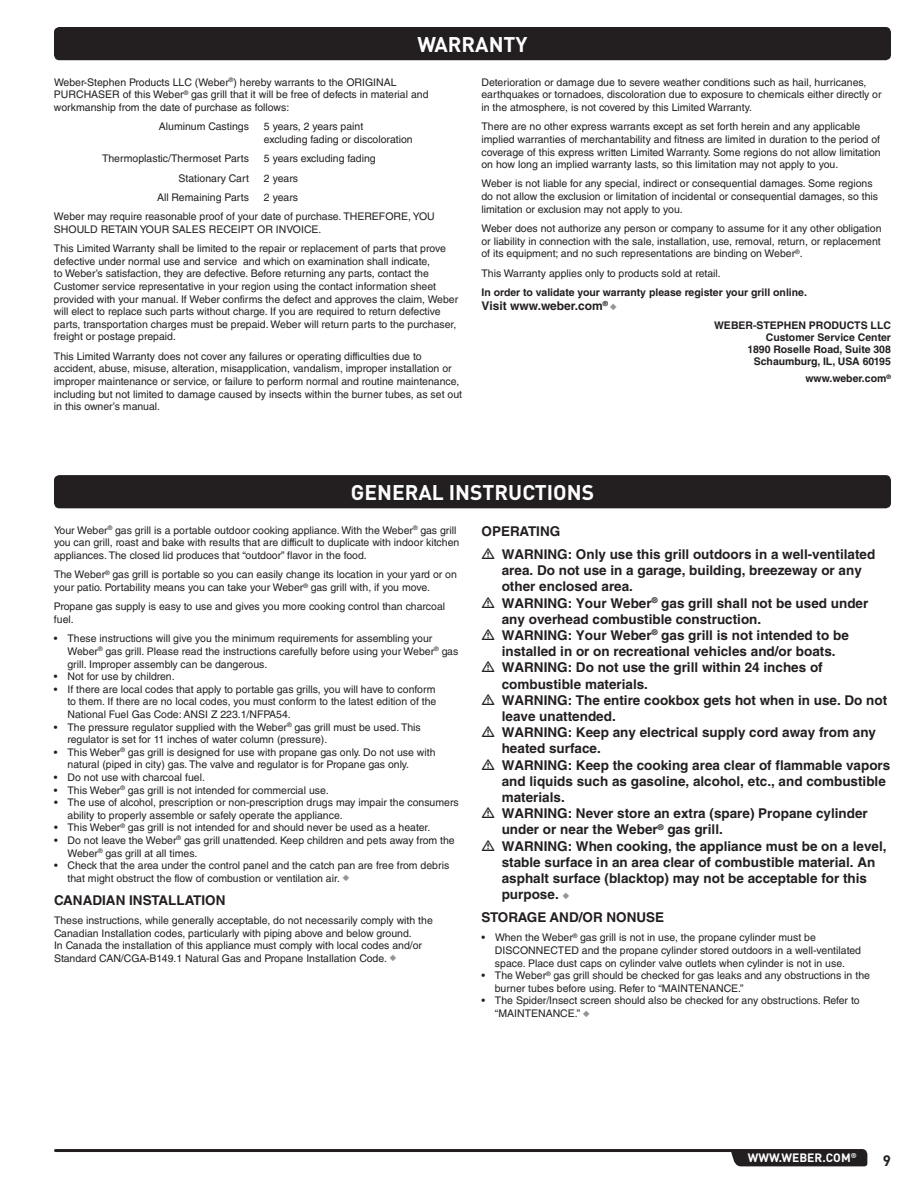
<style>
.page{position:relative;width:918px;height:1188px;background:#fff}
.page>*{position:absolute;margin:0;border:0;box-sizing:border-box;transform-origin:0 0}
.t1{font:21px "DI Nkerned";color:#fff}
.t2{font:15px "DI Nkerned";color:#231f20}
.t3{font:700 13.5px/16.2px "Helvetica LT Std";color:#231f20}
.t4{font:700 12px "Helvetica LT Std";color:#231f20}
.t5{font:12px "DI Nkerned";color:#fff}
.t6{font:10.5px/12.6px "Helvetica LT Std";color:#231f20}
.t7{font:700 10.5px/12px "Helvetica LT Std";color:#231f20;text-align:right}
.s1{color:#939598}
</style>
<div class="page">
<div style="left:54px;top:27px;width:837px;height:33px;background:#231f20;border-radius:5px"></div>
<hr style="left:56px;top:1149px;width:682px;height:3px;background:#231f20">
<div style="left:731px;top:1149px;width:136px;height:17px;background:#231f20"></div>
<div style="left:54px;top:475px;width:837px;height:33px;background:#231f20;border-radius:5px"></div>
<h1 class="t1" style="left:417px;top:31px;width:112px">WARRANTY</h1>
<p class="t6" style="left:54px;top:76px;width:376px">Weber-Stephen Products LLC (Weber<sup>®</sup>) hereby warrants to the ORIGINAL<br>PURCHASER of this Weber<sup>®</sup> gas grill that it will be free of defects in material and workmanship from the date of purchase as follows:</p>
<p class="t6" style="left:159px;top:120px;width:92px">Aluminum Castings</p>
<p class="t6" style="left:264px;top:120px;width:150px">5 years, 2 years paint<br>excluding fading or discoloration</p>
<p class="t6" style="left:102px;top:152px;width:148px">Thermoplastic/Thermoset Parts</p>
<p class="t6" style="left:264px;top:152px;width:113px">5 years excluding fading</p>
<p class="t6" style="left:179px;top:172px;width:72px">Stationary Cart</p>
<p class="t6" style="left:264px;top:172px;width:36px">2 years</p>
<p class="t6" style="left:157px;top:191px;width:93px">All Remaining Parts</p>
<p class="t6" style="left:54px;top:188px;width:382px;line-height:19.4px;text-indent:210px">2 years<br>Weber may require reasonable proof of your date of purchase. THEREFORE, YOU</p>
<p class="t6" style="left:54px;top:220px;width:393px;line-height:19.4px">SHOULD RETAIN YOUR SALES RECEIPT OR INVOICE.<br>This Limited Warranty shall be limited to the repair or replacement of parts that prove</p>
<p class="t6" style="left:54px;top:255px;width:406px">defective under normal use and service and which on examination shall indicate,<br>to Weber’s satisfaction, they are defective. Before returning any parts, contact the Customer service representative in your region using the contact information sheet provided with your manual. If Weber confirms the defect and approves the claim, Weber will elect to replace such parts without charge. If you are required to return defective parts, transportation charges must be prepaid. Weber will return parts to the purchaser, freight or postage prepaid.</p>
<p class="t6" style="left:54px;top:350px;width:410px">This Limited Warranty does not cover any failures or operating difficulties due to accident, abuse, misuse, alteration, misapplication, vandalism, improper installation or improper maintenance or service, or failure to perform normal and routine maintenance, including but not limited to damage caused by insects within the burner tubes, as set out in this owner’s manual.</p>
<p class="t6" style="left:481px;top:76px;width:402px">Deterioration or damage due to severe weather conditions such as hail, hurricanes, earthquakes or tornadoes, discoloration due to exposure to chemicals either directly or in the atmosphere, is not covered by this Limited Warranty.</p>
<p class="t6" style="left:481px;top:120px;width:401px">There are no other express warrants except as set forth herein and any applicable implied warranties of merchantability and fitness are limited in duration to the period of coverage of this express written Limited Warranty. Some regions do not allow limitation on how long an implied warranty lasts, so this limitation may not apply to you.</p>
<p class="t6" style="left:481px;top:177px;width:398px">Weber is not liable for any special, indirect or consequential damages. Some regions do not allow the exclusion or limitation of incidental or consequential damages, so this limitation or exclusion may not apply to you.</p>
<p class="t6" style="left:481px;top:222px;width:402px;text-align:justify">Weber does not authorize any person or company to assume for it any other obligation or liability in connection with the sale, installation, use, removal, return, or replacement of its equipment; and no such representations are binding on Weber<sup>®</sup>.</p>
<p class="t6" style="left:481px;top:267px;width:239px">This Warranty applies only to products sold at retail.</p>
<p class="t7" style="left:481px;top:286px;width:327px">In order to validate your warranty please register your grill online.</p>
<p class="t4" style="left:482px;top:299px;width:137px">Visit www.weber.com<sup>®</sup> <span class="s1">◆</span></p>
<p class="t7" style="left:714px;top:319px;width:178px">WEBER-STEPHEN PRODUCTS LLC<br>Customer Service Center<br>1890 Roselle Road, Suite 308<br>Schaumburg, IL, USA 60195</p>
<p class="t7" style="left:805px;top:373px;width:87px">www.weber.com<sup>®</sup></p>
<h1 class="t1" style="left:351px;top:479px;width:245px">GENERAL INSTRUCTIONS</h1>
<p class="t6" style="left:54px;top:524px;width:407px">Your Weber<sup>®</sup> gas grill is a portable outdoor cooking appliance. With the Weber<sup>®</sup> gas grill you can grill, roast and bake with results that are difficult to duplicate with indoor kitchen appliances. The closed lid produces that “outdoor” flavor in the food.</p>
<p class="t6" style="left:54px;top:568px;width:405px">The Weber<sup>®</sup> gas grill is portable so you can easily change its location in your yard or on your patio. Portability means you can take your Weber<sup>®</sup> gas grill with, if you move.</p>
<p class="t6" style="left:54px;top:600px;width:393px">Propane gas supply is easy to use and gives you more cooking control than charcoal fuel.</p>
<p class="t6" style="left:67px;top:632px;width:392px;text-indent:-14px">• These instructions will give you the minimum requirements for assembling your<br>Weber<sup>®</sup> gas grill. Please read the instructions carefully before using your Weber<sup>®</sup> gas grill. Improper assembly can be dangerous.</p>
<p class="t6" style="left:54px;top:670px;width:122px">• Not for use by children.</p>
<p class="t6" style="left:68px;top:683px;width:370px;text-align:justify;text-indent:-14px">• If there are local codes that apply to portable gas grills, you will have to conform to them. If there are no local codes, you must conform to the latest edition of the National Fuel Gas Code: ANSI Z 223. 1/NFPA54.</p>
<p class="t6" style="left:67px;top:721px;width:355px;text-indent:-13px">• The pressure regulator supplied with the Weber<sup>®</sup> gas grill must be used. This regulator is set for 11 inches of water column (pressure).</p>
<p class="t6" style="left:67px;top:746px;width:370px;text-indent:-14px">• This Weber<sup>®</sup> gas grill is designed for use with propane gas only. Do not use with natural (piped in city) gas. The valve and regulator is for Propane gas only.</p>
<p class="t6" style="left:54px;top:771px;width:153px">• Do not use with charcoal fuel.</p>
<p class="t6" style="left:54px;top:784px;width:274px">• This Weber<sup>®</sup> gas grill is not intended for commercial use.</p>
<p class="t6" style="left:68px;top:796px;width:393px;text-indent:-14px">• The use of alcohol, prescription or non-prescription drugs may impair the consumers ability to properly assemble or safely operate the appliance.</p>
<p class="t6" style="left:54px;top:821px;width:376px">• This Weber<sup>®</sup> gas grill is not intended for and should never be used as a heater.</p>
<p class="t6" style="left:67px;top:834px;width:389px;text-indent:-13px">• Do not leave the Weber<sup>®</sup> gas grill unattended. Keep children and pets away from the<br>Weber<sup>®</sup> gas grill at all times.</p>
<p class="t6" style="left:68px;top:859px;width:383px;text-indent:-14px">• Check that the area under the control panel and the catch pan are free from debris that might obstruct the flow of combustion or ventilation air. <span class="s1">◆</span></p>
<p class="t3" style="left:54px;top:892px;width:173px">CANADIAN INSTALLATION</p>
<p class="t6" style="left:54px;top:914px;width:380px">These instructions, while generally acceptable, do not necessarily comply with the Canadian Installation codes, particularly with piping above and below ground.<br>In Canada the installation of this appliance must comply with local codes and/or Standard CAN/CGA-B149. 1 Natural Gas and Propane Installation Code. <span class="s1">◆</span></p>
<p class="t3" style="left:502px;top:520px;width:375px;line-height:23px;text-indent:-20px">OPERATING<br>WARNING: Only use this grill outdoors in a well-ventilated</p>
<p class="t3" style="left:502px;top:562px;width:390px">area. Do not use in a garage, building, breezeway or any other enclosed area.<br>WARNING: Your Weber<sup>®</sup> gas grill shall not be used under any overhead combustible construction.<br>WARNING: Your Weber<sup>®</sup> gas grill is not intended to be installed in or on recreational vehicles and/or boats.<br>WARNING: Do not use the grill within 24 inches of combustible materials.<br>WARNING: The entire cookbox gets hot when in use. Do not leave unattended.<br>WARNING: Keep any electrical supply cord away from any heated surface.<br>WARNING: Keep the cooking area clear of flammable vapors and liquids such as gasoline, alcohol, etc., and combustible materials.<br>WARNING: Never store an extra (spare) Propane cylinder under or near the Weber<sup>®</sup> gas grill.<br>WARNING: When cooking, the appliance must be on a level, stable surface in an area clear of combustible material. An asphalt surface (blacktop) may not be acceptable for this purpose. <span class="s1">◆</span></p>
<p class="t3" style="left:482px;top:909px;width:184px">STORAGE AND/OR NONUSE</p>
<p class="t6" style="left:495px;top:931px;width:368px;text-indent:-13px">• When the Weber<sup>®</sup> gas grill is not in use, the propane cylinder must be<br>DISCONNECTED and the propane cylinder stored outdoors in a well-ventilated space. Place dust caps on cylinder valve outlets when cylinder is not in use.</p>
<p class="t6" style="left:495px;top:969px;width:377px;text-indent:-14px">• The Weber<sup>®</sup> gas grill should be checked for gas leaks and any obstructions in the burner tubes before using. Refer to “MAINTENANCE.”</p>
<p class="t6" style="left:495px;top:994px;width:366px;text-indent:-14px">• The Spider/Insect screen should also be checked for any obstructions. Refer to “MAINTENANCE.” <span class="s1">◆</span></p>
<p class="t5" style="left:748px;top:1150px;width:12px">WWW</p>
<p class="t5" style="left:779px;top:1150px;width:79px">.WEBER.COM<sup>®</sup></p>
<h2 class="t2" style="left:883px;top:1151px;width:10px">9</h2>
</div>
